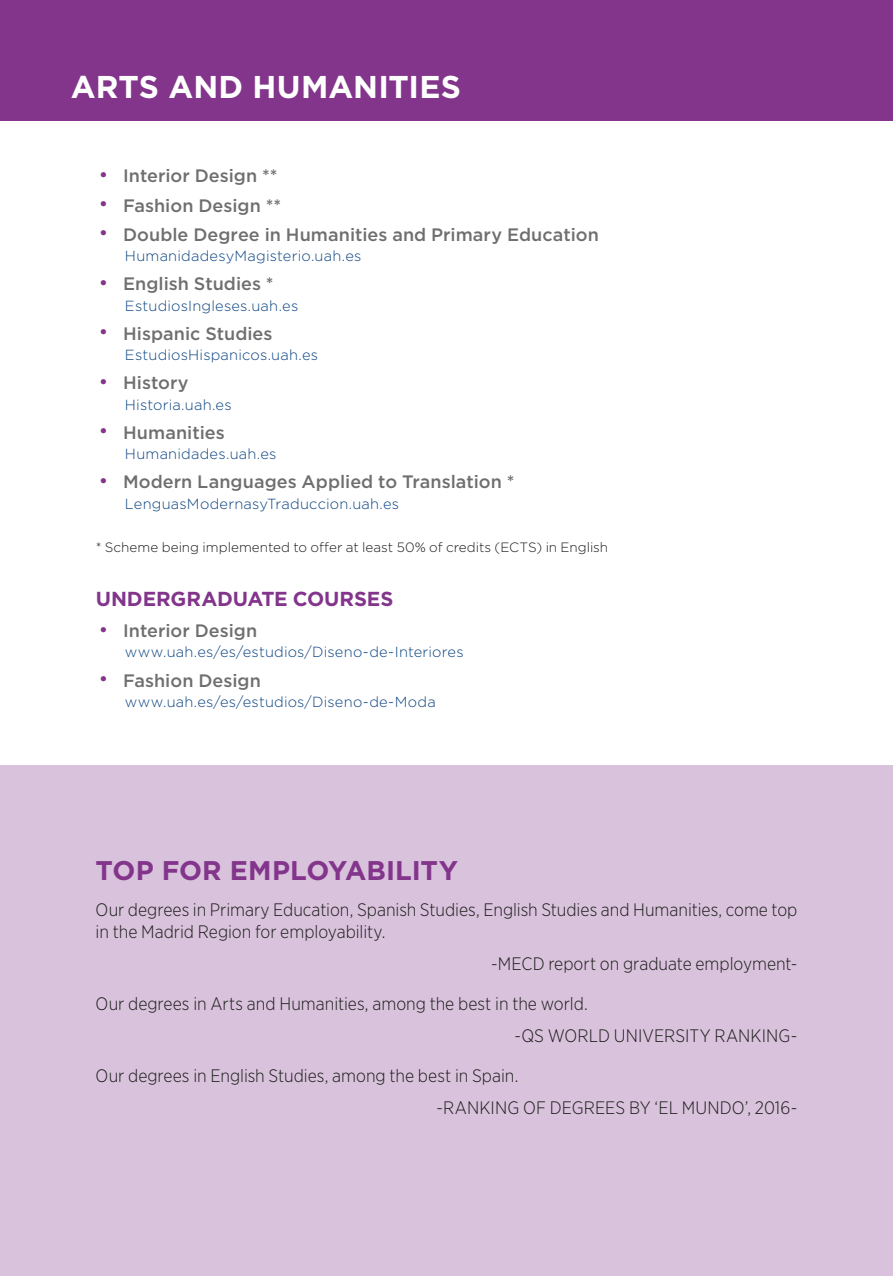
<style>
.page{position:relative;width:893px;height:1276px;background:#fff}
.page>*{position:absolute;margin:0;border:0;box-sizing:border-box;transform-origin:0 0}
.t1{font:700 31.5px "Gotham";color:#fff}
.t2{font:700 27px "Gotham";color:#82358b}
.t3{font:700 20.25px "Gotham";letter-spacing:-.005em;color:#82358b}
.t4{font:300 18px/31.5px "Gotham Narrow";color:#1c1c1b}
.t5{font:500 18px "Gotham";color:#6f6f6f}
.t6{font:300 14.62px "Gotham";letter-spacing:.015em;color:#0d4582}
.t7{font:300 13.5px "Gotham";color:#1c1c1b}
</style>
<div class="page">
<div style="left:0;top:0;width:893px;height:120px;background:#82358b"></div>
<div style="left:0;top:765px;width:893px;height:511px;background:#d9c2dc"></div>
<h1 class="t1" style="left:71px;top:69px;width:391px">ARTS AND HUMANITIES</h1>
<p class="t5" style="left:100px;top:166px;width:179px"><sup>●</sup> Interior Design **</p>
<p class="t5" style="left:100px;top:195px;width:183px"><sup>●</sup> Fashion Design **</p>
<p class="t5" style="left:100px;top:224px;width:500px"><sup>●</sup> Double Degree in Humanities and Primary Education</p>
<p class="t6" style="left:125px;top:248px;width:238px">HumanidadesyMagisterio.uah.es</p>
<p class="t5" style="left:100px;top:274px;width:175px"><sup>●</sup> English Studies *</p>
<p class="t6" style="left:125px;top:297px;width:175px">EstudiosIngleses.uah.es</p>
<p class="t5" style="left:100px;top:323px;width:174px"><sup>●</sup> Hispanic Studies</p>
<p class="t6" style="left:125px;top:347px;width:195px">EstudiosHispanicos.uah.es</p>
<p class="t5" style="left:100px;top:373px;width:90px"><sup>●</sup> History</p>
<p class="t6" style="left:125px;top:396px;width:108px">Historia.uah.es</p>
<p class="t5" style="left:100px;top:422px;width:126px"><sup>●</sup> Humanities</p>
<p class="t6" style="left:125px;top:446px;width:153px">Humanidades.uah.es</p>
<p class="t5" style="left:100px;top:472px;width:416px"><sup>●</sup> Modern Languages Applied to Translation *</p>
<p class="t6" style="left:125px;top:495px;width:276px">LenguasModernasyTraduccion.uah.es</p>
<p class="t7" style="left:96px;top:539px;width:514px">* Scheme being implemented to offer at least 50% of credits (ECTS) in English</p>
<p class="t3" style="left:96px;top:586px;width:299px">UNDERGRADUATE COURSES</p>
<p class="t5" style="left:100px;top:620px;width:159px"><sup>●</sup> Interior Design</p>
<p class="t6" style="left:125px;top:644px;width:340px">www.uah.es/es/estudios/Diseno-de-Interiores</p>
<p class="t5" style="left:100px;top:670px;width:162px"><sup>●</sup> Fashion Design</p>
<p class="t6" style="left:125px;top:693px;width:312px">www.uah.es/es/estudios/Diseno-de-Moda</p>
<h2 class="t2" style="left:96px;top:854px;width:364px">TOP FOR EMPLOYABILITY</h2>
<p class="t4" style="left:96px;top:898px;width:703px;line-height:22.5px">Our degrees in Primary Education, Spanish Studies, English Studies and Humanities, come top in the Madrid Region for employability.</p>
<p class="t4" style="left:491px;top:947px;width:308px">-MECD report on graduate employment-</p>
<p class="t4" style="left:514px;top:988px;width:285px;text-indent:-419px">Our degrees in Arts and Humanities, among the best in the world.<br>-QS WORLD UNIVERSITY RANKING-</p>
<p class="t4" style="left:436px;top:1060px;width:362px;text-indent:-341px">Our degrees in English Studies, among the best in Spain.<br>-RANKING OF DEGREES BY ‘EL MUNDO’, 2016-</p>
</div>
